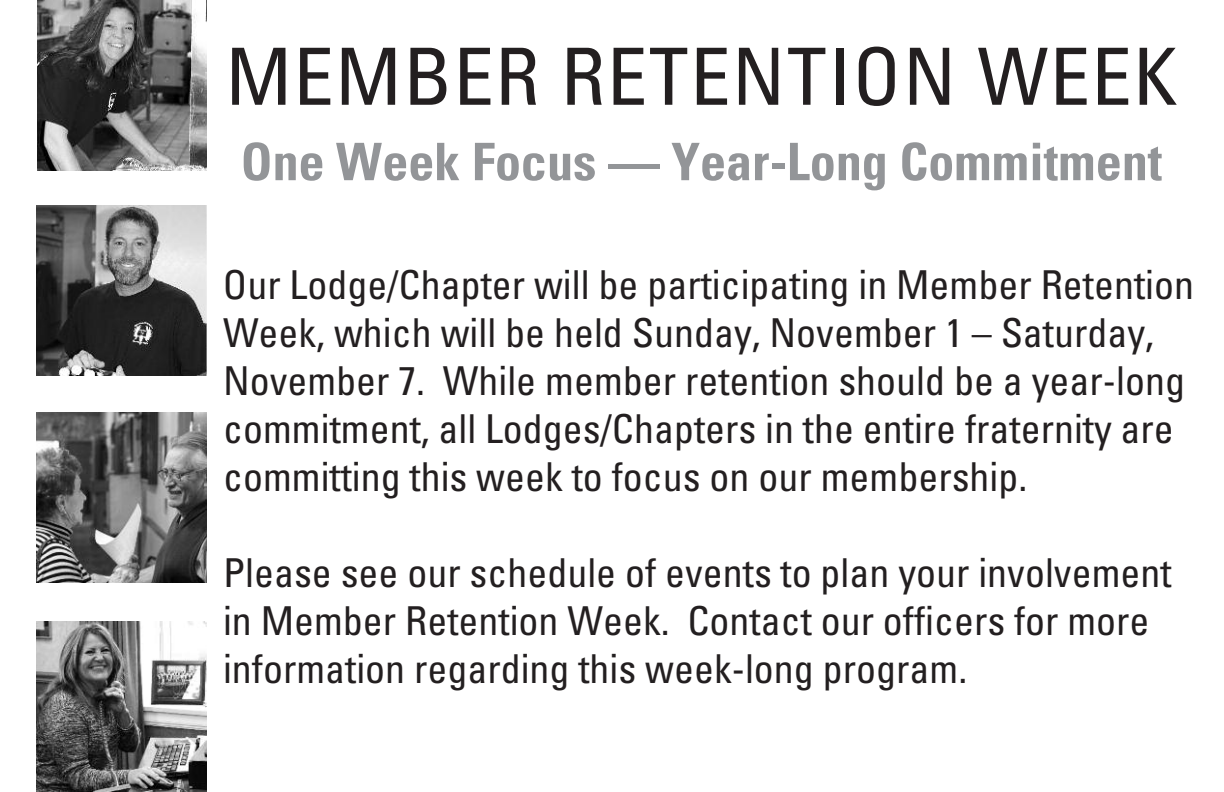
<style>
.page{position:relative;width:1224px;height:792px;background:#fff}
.page>*{position:absolute;margin:0;border:0;box-sizing:border-box;transform-origin:0 0}
.t1{font:condensed 79.4px "Univers";letter-spacing:.025em;color:#231f20}
.t2{font:700 condensed 52px "Univers";color:#939598}
.t3{font:condensed 40px/48px "Univers";color:#231f20}
</style>
<div class="page">
<img style="left:37px;top:1px;width:169px;height:170px">
<img style="left:36px;top:205px;width:170px;height:170px">
<img style="left:36px;top:413px;width:170px;height:170px">
<img style="left:36px;top:621px;width:170px;height:170px">
<h1 class="t1" style="left:226px;top:31px;width:953px">MEMBER RETENTION WEEK</h1>
<h2 class="t2" style="left:241px;top:132px;width:923px">One Week Focus — Year-Long Commitment</h2>
<p class="t3" style="left:223px;top:261px;width:973px">Our Lodge/Chapter will be participating in Member Retention Week, which will be held Sunday, November 1 – Saturday, November 7. While member retention should be a year-long commitment, all Lodges/Chapters in the entire fraternity are committing this week to focus on our membership.</p>
<p class="t3" style="left:223px;top:549px;width:950px">Please see our schedule of events to plan your involvement in Member Retention Week. Contact our officers for more information regarding this week-long program.</p>
</div>
